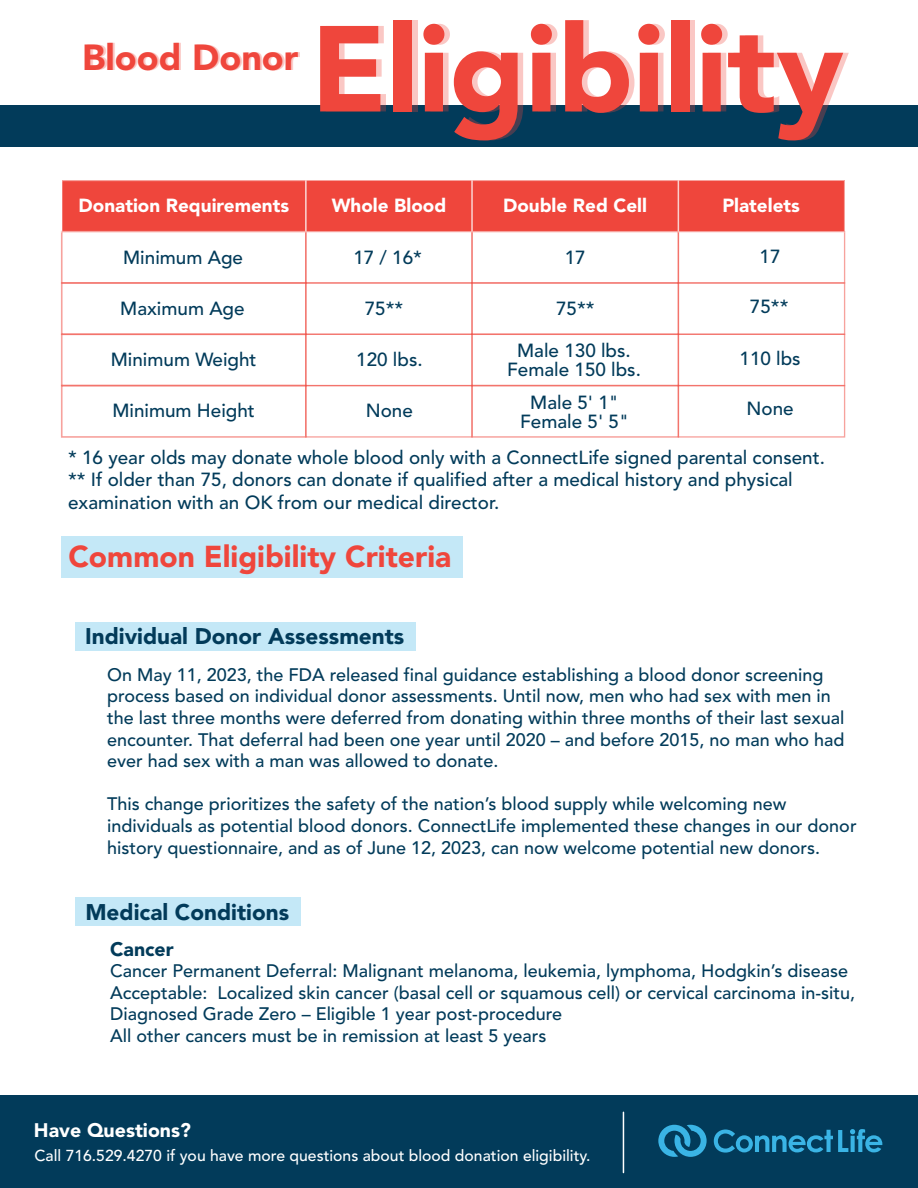
<style>
.page{position:relative;width:918px;height:1188px;background:#fff}
.page>*{position:absolute;margin:0;border:0;box-sizing:border-box;transform-origin:0 0}
.t1{font:900 120.75px "Avenir";color:#ef463c}
.t2{font:900 36px "Avenir";color:#ef463c}
.t3{font:900 30px "Avenir";color:#ef463c}
.t4{font:900 22.5px "Avenir";color:#023b5a}
.t5{font:900 19.5px "Avenir";color:#fff}
.t6{font:900 19.5px "Avenir";color:#023b5a}
.t7{font:500 18.9px/18.9px "Avenir";color:#023b5a;text-align:center}
.t8{font:900 18.9px "Avenir";color:#fff}
.t9{font:500 18px/21.6px "Avenir";color:#023b5a}
.t10{font:500 15.75px "Avenir";color:#fff}
</style>
<div class="page">
<div style="left:61px;top:536px;width:401px;height:42px;background:#c4e8f7"></div>
<div style="left:62px;top:180px;width:783px;height:52px;background:#ef463c"></div>
<div style="left:0;top:106px;width:918px;height:41px;background:#023b5a"></div>
<div style="left:471px;top:385px;width:208px;height:53px;border:1px solid #ef463c"></div>
<div style="left:471px;top:282px;width:208px;height:53px;border:1px solid #ef463c"></div>
<div style="left:61px;top:180px;width:246px;height:53px;border:2px solid #fff"></div>
<div style="left:61px;top:282px;width:246px;height:53px;border:2px solid #ef463c"></div>
<div style="left:305px;top:385px;width:168px;height:53px;border:1px solid #ef463c"></div>
<div style="left:305px;top:282px;width:168px;height:53px;border:1px solid #ef463c"></div>
<div style="left:678px;top:385px;width:167px;height:53px;border:1px solid #ef463c"></div>
<div style="left:678px;top:282px;width:167px;height:53px;border:1px solid #ef463c"></div>
<div style="left:75px;top:897px;width:225px;height:29px;background:#c4e8f7"></div>
<div style="left:75px;top:622px;width:340px;height:29px;background:#c4e8f7"></div>
<div style="left:0;top:1095px;width:918px;height:93px;background:#023b5a"></div>
<svg style="left:658px;top:1125px;width:49px;height:32px"></svg>
<svg style="left:714px;top:1129px;width:168px;height:24px"></svg>
<hr style="left:623px;top:1112px;width:1px;height:61px;background:#fff">
<h2 class="t2" style="left:84px;top:27px;width:218px">Blood Donor</h2>
<h1 class="t1" style="left:316px;top:-34px;width:534px">Eligibility</h1>
<p class="t8" style="left:79px;top:189px;width:212px">Donation Requirements</p>
<p class="t8" style="left:332px;top:189px;width:116px">Whole Blood</p>
<p class="t8" style="left:503px;top:189px;width:145px">Double Red Cell</p>
<p class="t8" style="left:722px;top:189px;width:79px">Platelets</p>
<p class="t7" style="left:123px;top:247px;width:121px">Minimum Age</p>
<p class="t7" style="left:120px;top:298px;width:126px">Maximum Age</p>
<p class="t7" style="left:111px;top:349px;width:147px">Minimum Weight</p>
<p class="t7" style="left:112px;top:400px;width:144px">Minimum Height</p>
<p class="t7" style="left:760px;top:246px;width:22px">17</p>
<p class="t7" style="left:750px;top:296px;width:40px">75**</p>
<p class="t7" style="left:740px;top:348px;width:63px">110 lbs</p>
<p class="t7" style="left:747px;top:398px;width:49px">None</p>
<p class="t7" style="left:68px;top:445px;width:758px;line-height:22.6px;text-align:left">* 16 year olds may donate whole blood only with a ConnectLife signed parental consent. ** If older than 75, donors can donate if qualified after a medical history and physical examination with an OK from our medical director.</p>
<h3 class="t3" style="left:68px;top:531px;width:384px">Common Eligibility Criteria</h3>
<p class="t7" style="left:353px;top:247px;width:70px">17 / 16*</p>
<p class="t7" style="left:365px;top:298px;width:40px">75**</p>
<p class="t7" style="left:356px;top:349px;width:68px">120 lbs.</p>
<p class="t7" style="left:366px;top:400px;width:49px">None</p>
<p class="t7" style="left:565px;top:247px;width:22px">17</p>
<p class="t7" style="left:556px;top:298px;width:40px">75**</p>
<p class="t7" style="left:507px;top:340px;width:135px">Male 130 lbs.<br>Female 150 lbs.</p>
<p class="t7" style="left:520px;top:392px;width:110px">Male 5' 1"<br>Female 5' 5"</p>
<p class="t4" style="left:85px;top:617px;width:321px">Individual Donor Assessments</p>
<p class="t9" style="left:107px;top:663px;width:739px">On May 11, 2023, the FDA released final guidance establishing a blood donor screening process based on individual donor assessments. Until now, men who had sex with men in the last three months were deferred from donating within three months of their last sexual encounter. That deferral had been one year until 2020 – and before 2015, no man who had ever had sex with a man was allowed to donate.</p>
<p class="t9" style="left:107px;top:792px;width:751px">This change prioritizes the safety of the nation’s blood supply while welcoming new individuals as potential blood donors. ConnectLife implemented these changes in our donor history questionnaire, and as of June 12, 2023, can now welcome potential new donors.</p>
<p class="t4" style="left:85px;top:893px;width:205px">Medical Conditions</p>
<p class="t6" style="left:110px;top:932px;width:65px">Cancer</p>
<p class="t9" style="left:110px;top:959px;width:746px">Cancer Permanent Deferral: Malignant melanoma, leukemia, lymphoma, Hodgkin’s disease Acceptable: Localized skin cancer (basal cell or squamous cell) or cervical carcinoma in-situ, Diagnosed Grade Zero – Eligible 1 year post-procedure<br>All other cancers must be in remission at least 5 years</p>
<p class="t5" style="left:34px;top:1114px;width:159px">Have Questions?</p>
<p class="t10" style="left:34px;top:1142px;width:558px">Call 716.529.4270 if you have more questions about blood donation eligibility.</p>
</div>
